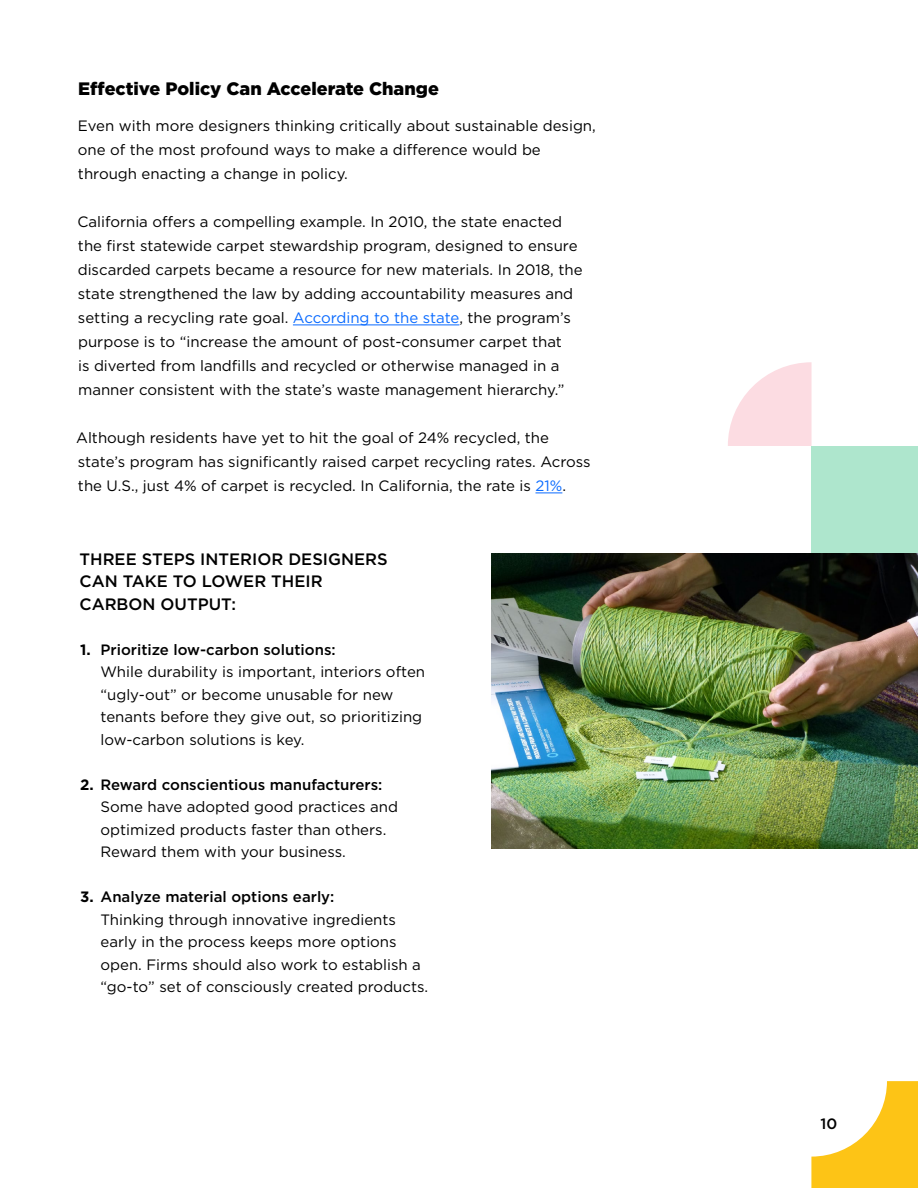
<style>
.page{position:relative;width:918px;height:1188px;background:#fff}
.page>*{position:absolute;margin:0;border:0;box-sizing:border-box;transform-origin:0 0}
.t1{font:900 18px "Gotham";color:#000}
.t2{font:500 16.5px/22.5px "Gotham";color:#000}
.t3{font:15px/24px "Gotham";color:#000}
.t4{font:500 15px "Gotham";color:#000}
.t5{font:700 15px "Gotham";color:#000}
.s1{color:#0a6bff}
.s2{font-weight:700}
.s3{font-weight:500}
</style>
<div class="page">
<div style="left:812px;top:446px;width:106px;height:107px;background:#aee6cd"></div>
<svg style="left:811px;top:1081px;width:107px;height:107px"></svg>
<hr style="left:293px;top:325px;width:166px;height:1px;background:#0a6bff">
<svg style="left:536px;top:493px;width:26px;height:1px"></svg>
<img style="left:491px;top:553px;width:427px;height:296px">
<svg style="left:728px;top:362px;width:84px;height:84px"></svg>
<p class="t1" style="left:78px;top:77px;width:362px">Effective Policy Can Accelerate Change</p>
<p class="t3" style="left:78px;top:114px;width:520px">Even with more designers thinking critically about sustainable design, one of the most profound ways to make a difference would be through enacting a change in policy.</p>
<p class="t3" style="left:77px;top:210px;width:507px">California offers a compelling example. In 2010, the state enacted the first statewide carpet stewardship program, designed to ensure discarded carpets became a resource for new materials. In 2018, the state strengthened the law by adding accountability measures and setting a recycling rate goal. <span class="s1">According to the state</span>, the program’s purpose is to “increase the amount of post-consumer carpet that<br>is diverted from landfills and recycled or otherwise managed in a manner consistent with the state’s waste management hierarchy.”</p>
<p class="t3" style="left:76px;top:426px;width:516px">Although residents have yet to hit the goal of 24% recycled, the state’s program has significantly raised carpet recycling rates. Across the U.S., just 4% of carpet is recycled. In California, the rate is <span class="s1">21%</span>.</p>
<p class="t2" style="left:80px;top:547px;width:310px">THREE STEPS INTERIOR DESIGNERS<br>CAN TAKE TO LOWER THEIR<br>CARBON OUTPUT:</p>
<p class="t4" style="left:100px;top:640px;width:237px">Prioritize low-carbon solutions:</p>
<p class="t3" style="left:100px;top:660px;width:326px;line-height:22.5px">While durability is important, interiors often “ugly-out” or become unusable for new tenants before they give out, so prioritizing low-carbon solutions is key.</p>
<p class="t4" style="left:100px;top:775px;width:283px">Reward conscientious manufacturers:</p>
<p class="t3" style="left:100px;top:795px;width:299px;line-height:22.5px">Some have adopted good practices and optimized products faster than others.<br>Reward them with your business.</p>
<p class="t3" style="left:100px;top:885px;width:329px;line-height:22.5px;text-indent:-20px"><span class="s2">3.</span> <span class="s3">Analyze material options early:<br></span>Thinking through innovative ingredients early in the process keeps more options open. Firms should also work to establish a “go-to” set of consciously created products.</p>
<p class="t5" style="left:80px;top:641px;width:12px">1.</p>
<p class="t5" style="left:80px;top:776px;width:15px">2.</p>
<p class="t4" style="left:821px;top:1114px;width:18px">10</p>
</div>
